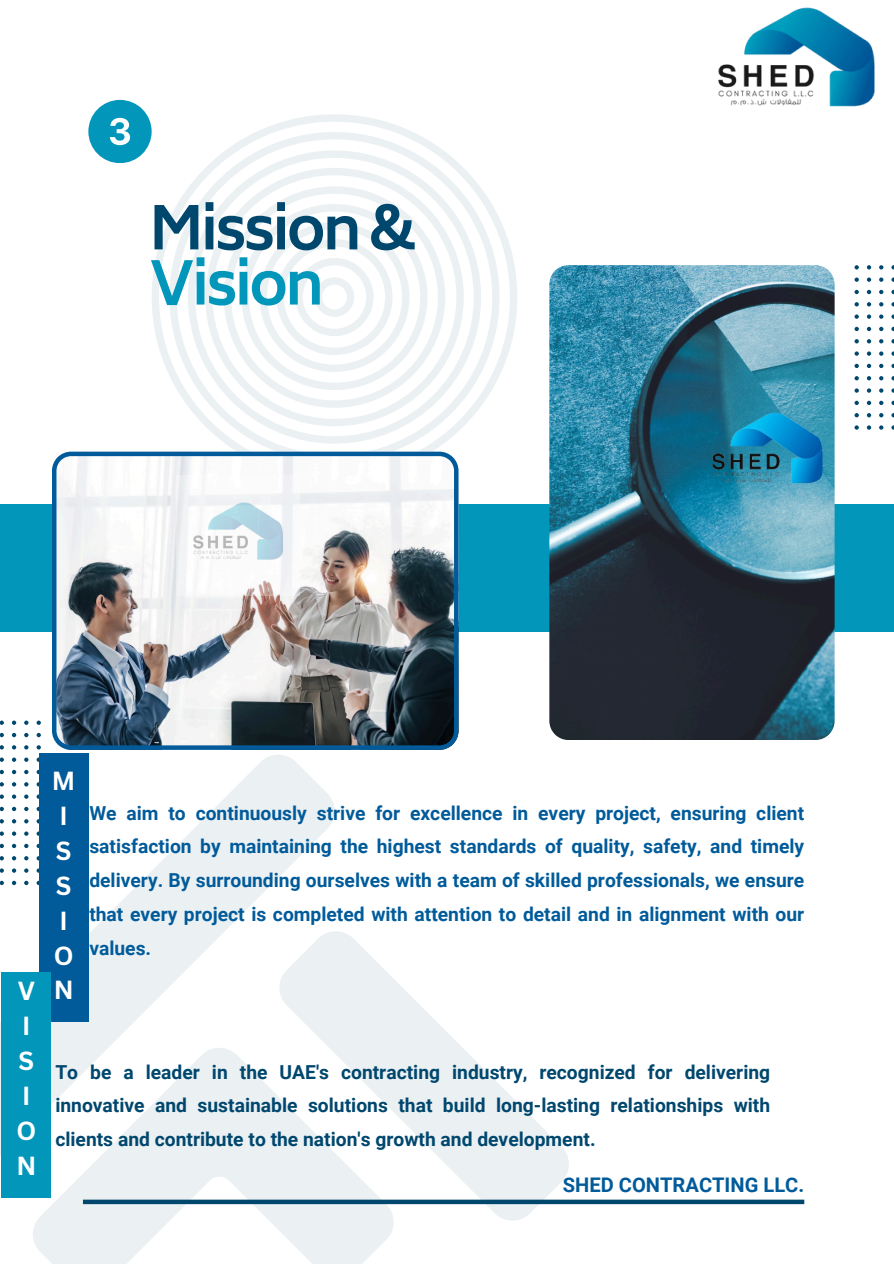
<style>
.page{position:relative;width:894px;height:1264px;background:#fff}
.page>*{position:absolute;margin:0;border:0;box-sizing:border-box;transform-origin:0 0}
.t1{font:700 58.5px/55.2px "Biryani";letter-spacing:-.05em;color:#00476e}
.t2{font:700 25.5px/34.8px "Canva Sans";color:#fff}
.t3{font:700 20.1px "Roboto";color:#015b9a}
.t4{font:700 19.2px/33.8px "Roboto";color:#015b9a;text-align:justify}
.t5{font:700 19.2px/33.8px "Roboto";color:#00476e;text-align:justify}
.s1{color:#0196ba}
</style>
<div class="page">
<svg style="left:152px;top:114px;width:365px;height:366px"></svg>
<svg style="left:0;top:754px;width:568px;height:509px"></svg>
<div style="left:83px;top:1199px;width:721px;height:5px;background:#00476e"></div>
<svg style="left:88px;top:100px;width:63px;height:63px"></svg>
<div style="left:0;top:504px;width:893px;height:127px;background:#0196ba"></div>
<img style="left:52px;top:451px;width:406px;height:299px">
<img style="left:176px;top:475px;width:124px;height:121px">
<img style="left:549px;top:265px;width:285px;height:474px">
<svg style="left:854px;top:425px;width:4px;height:5px"></svg>
<svg style="left:854px;top:413px;width:4px;height:4px"></svg>
<svg style="left:854px;top:401px;width:4px;height:4px"></svg>
<svg style="left:854px;top:388px;width:4px;height:5px"></svg>
<svg style="left:854px;top:376px;width:4px;height:4px"></svg>
<svg style="left:854px;top:364px;width:4px;height:4px"></svg>
<svg style="left:854px;top:351px;width:4px;height:5px"></svg>
<svg style="left:866px;top:425px;width:4px;height:5px"></svg>
<svg style="left:866px;top:413px;width:4px;height:4px"></svg>
<svg style="left:866px;top:401px;width:4px;height:4px"></svg>
<svg style="left:866px;top:388px;width:4px;height:5px"></svg>
<svg style="left:866px;top:376px;width:4px;height:4px"></svg>
<svg style="left:866px;top:364px;width:4px;height:4px"></svg>
<svg style="left:866px;top:351px;width:4px;height:5px"></svg>
<svg style="left:879px;top:425px;width:4px;height:5px"></svg>
<svg style="left:879px;top:413px;width:4px;height:4px"></svg>
<svg style="left:879px;top:401px;width:4px;height:4px"></svg>
<svg style="left:879px;top:388px;width:4px;height:5px"></svg>
<svg style="left:879px;top:376px;width:4px;height:4px"></svg>
<svg style="left:879px;top:364px;width:4px;height:4px"></svg>
<svg style="left:879px;top:351px;width:4px;height:5px"></svg>
<svg style="left:854px;top:339px;width:4px;height:4px"></svg>
<svg style="left:854px;top:327px;width:4px;height:4px"></svg>
<svg style="left:854px;top:314px;width:4px;height:5px"></svg>
<svg style="left:854px;top:302px;width:4px;height:4px"></svg>
<svg style="left:854px;top:290px;width:4px;height:4px"></svg>
<svg style="left:854px;top:277px;width:4px;height:5px"></svg>
<svg style="left:854px;top:265px;width:4px;height:4px"></svg>
<svg style="left:866px;top:339px;width:4px;height:4px"></svg>
<svg style="left:866px;top:327px;width:4px;height:4px"></svg>
<svg style="left:866px;top:314px;width:4px;height:5px"></svg>
<svg style="left:866px;top:302px;width:4px;height:4px"></svg>
<svg style="left:866px;top:290px;width:4px;height:4px"></svg>
<svg style="left:866px;top:277px;width:4px;height:5px"></svg>
<svg style="left:866px;top:265px;width:4px;height:4px"></svg>
<svg style="left:879px;top:339px;width:4px;height:4px"></svg>
<svg style="left:879px;top:327px;width:4px;height:4px"></svg>
<svg style="left:879px;top:314px;width:4px;height:5px"></svg>
<svg style="left:879px;top:302px;width:4px;height:4px"></svg>
<svg style="left:879px;top:290px;width:4px;height:4px"></svg>
<svg style="left:879px;top:277px;width:4px;height:5px"></svg>
<svg style="left:879px;top:265px;width:4px;height:4px"></svg>
<svg style="left:0;top:880px;width:4px;height:5px"></svg>
<svg style="left:0;top:868px;width:4px;height:4px"></svg>
<svg style="left:0;top:856px;width:4px;height:4px"></svg>
<svg style="left:0;top:843px;width:4px;height:5px"></svg>
<svg style="left:0;top:831px;width:4px;height:4px"></svg>
<svg style="left:0;top:819px;width:4px;height:4px"></svg>
<svg style="left:0;top:806px;width:4px;height:5px"></svg>
<svg style="left:12px;top:880px;width:4px;height:5px"></svg>
<svg style="left:12px;top:868px;width:4px;height:4px"></svg>
<svg style="left:12px;top:856px;width:4px;height:4px"></svg>
<svg style="left:12px;top:843px;width:4px;height:5px"></svg>
<svg style="left:12px;top:831px;width:4px;height:4px"></svg>
<svg style="left:12px;top:819px;width:4px;height:4px"></svg>
<svg style="left:12px;top:806px;width:4px;height:5px"></svg>
<svg style="left:24px;top:880px;width:4px;height:5px"></svg>
<svg style="left:24px;top:868px;width:4px;height:4px"></svg>
<svg style="left:24px;top:856px;width:4px;height:4px"></svg>
<svg style="left:24px;top:843px;width:4px;height:5px"></svg>
<svg style="left:24px;top:831px;width:4px;height:4px"></svg>
<svg style="left:24px;top:819px;width:4px;height:4px"></svg>
<svg style="left:24px;top:806px;width:4px;height:5px"></svg>
<svg style="left:0;top:794px;width:4px;height:4px"></svg>
<svg style="left:0;top:782px;width:4px;height:4px"></svg>
<svg style="left:0;top:769px;width:4px;height:5px"></svg>
<svg style="left:0;top:757px;width:4px;height:4px"></svg>
<svg style="left:0;top:745px;width:4px;height:4px"></svg>
<svg style="left:0;top:733px;width:4px;height:4px"></svg>
<svg style="left:0;top:720px;width:4px;height:5px"></svg>
<svg style="left:12px;top:794px;width:4px;height:4px"></svg>
<svg style="left:12px;top:782px;width:4px;height:4px"></svg>
<svg style="left:12px;top:769px;width:4px;height:5px"></svg>
<svg style="left:12px;top:757px;width:4px;height:4px"></svg>
<svg style="left:12px;top:745px;width:4px;height:4px"></svg>
<svg style="left:12px;top:733px;width:4px;height:4px"></svg>
<svg style="left:12px;top:720px;width:4px;height:5px"></svg>
<svg style="left:24px;top:794px;width:4px;height:4px"></svg>
<svg style="left:24px;top:782px;width:4px;height:4px"></svg>
<svg style="left:24px;top:769px;width:4px;height:5px"></svg>
<svg style="left:24px;top:757px;width:4px;height:4px"></svg>
<svg style="left:24px;top:745px;width:4px;height:4px"></svg>
<svg style="left:24px;top:733px;width:4px;height:4px"></svg>
<svg style="left:24px;top:720px;width:4px;height:5px"></svg>
<svg style="left:37px;top:745px;width:3px;height:4px"></svg>
<svg style="left:37px;top:733px;width:3px;height:4px"></svg>
<svg style="left:37px;top:720px;width:3px;height:5px"></svg>
<img style="left:718px;top:7px;width:157px;height:100px">
<img style="left:691px;top:380px;width:144px;height:147px">
<div style="left:39px;top:753px;width:49px;height:268px;background:#015b9a"></div>
<div style="left:2px;top:972px;width:49px;height:225px;background:#0196ba"></div>
<p class="t1" style="left:149px;top:201px;width:269px">Mission &amp;<br><span class="s1">Vision</span></p>
<p class="t2" style="left:16px;top:973px;width:21px">V<br>I<br>S<br>I<br>O<br>N</p>
<p class="t2" style="left:52px;top:762px;width:25px">M<br>I<br>S<br>S<br>I<br>O<br>N</p>
<p class="t4" style="left:89px;top:796px;width:716px">We aim to continuously strive for excellence in every project, ensuring client satisfaction by maintaining the highest standards of quality, safety, and timely delivery. By surrounding ourselves with a team of skilled professionals, we ensure that every project is completed with attention to detail and in alignment with our values.</p>
<p class="t5" style="left:55px;top:1055px;width:716px">To be a leader in the UAE's contracting industry, recognized for delivering innovative and sustainable solutions that build long-lasting relationships with clients and contribute to the nation's growth and development.</p>
<p class="t3" style="left:562px;top:1173px;width:243px">SHED CONTRACTING LLC.</p>
</div>
